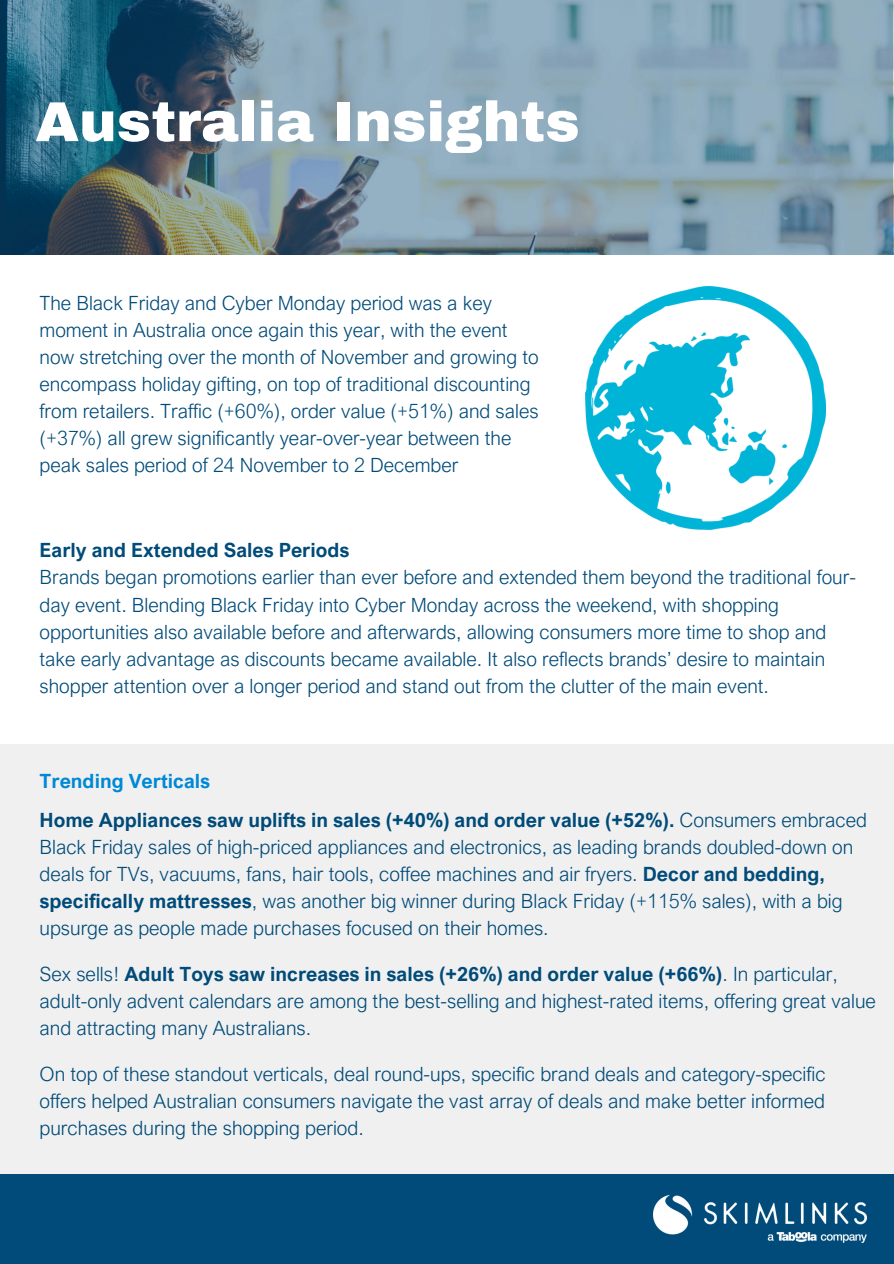
<style>
.page{position:relative;width:894px;height:1264px;background:#fff}
.page>*{position:absolute;margin:0;border:0;box-sizing:border-box;transform-origin:0 0}
.t1{font:900 56.25px "Archivo";color:#fff}
.t2{font:300 19.65px/27px "Arial Nova";color:#004b79}
.t3{font:700 19.65px "Arial Nova";color:#004b79}
.t4{font:700 19.65px "Arial Nova";color:#0088d7}
.s1{font-weight:700}
</style>
<div class="page">
<div style="left:0;top:744px;width:893px;height:430px;background:#f0f0f0"></div>
<div style="left:0;top:1174px;width:893px;height:89px;background:#004b79"></div>
<img style="left:653px;top:1195px;width:212px;height:47px">
<img style="left:585px;top:286px;width:240px;height:243px">
<svg style="left:0;top:0;width:893px;height:254px;background:#718fa0"></svg>
<p class="t1" style="left:35px;top:92px;width:545px">Australia Insights</p>
<p class="t2" style="left:40px;top:289px;width:500px">The Black Friday and Cyber Monday period was a key moment in Australia once again this year, with the event now stretching over the month of November and growing to encompass holiday gifting, on top of traditional discounting from retailers. Traffic (+60%), order value (+51%) and sales (+37%) all grew significantly year-over-year between the peak sales period of 24 November to 2 December</p>
<h2 class="t3" style="left:40px;top:537px;width:311px">Early and Extended Sales Periods</h2>
<p class="t2" style="left:40px;top:563px;width:817px">Brands began promotions earlier than ever before and extended them beyond the traditional four&shy;day event. Blending Black Friday into Cyber Monday across the weekend, with shopping opportunities also available before and afterwards, allowing consumers more time to shop and take early advantage as discounts became available. It also reflects brands’ desire to maintain shopper attention over a longer period and stand out from the clutter of the main event.</p>
<p class="t4" style="left:40px;top:768px;width:172px">Trending Verticals</p>
<h1 class="t2" style="left:40px;top:806px;width:828px"><span class="s1">Home Appliances saw uplifts in sales (+40%) and order value (+52%).</span> Consumers embraced Black Friday sales of high-priced appliances and electronics, as leading brands doubled-down on deals for TVs, vacuums, fans, hair tools, coffee machines and air fryers. <span class="s1">Decor and bedding, specifically mattresses</span>, was another big winner during Black Friday (+115% sales), with a big upsurge as people made purchases focused on their homes.</h1>
<p class="t2" style="left:40px;top:959px;width:837px">Sex sells! <span class="s1">Adult Toys saw increases in sales (+26%) and order value (+66%)</span>. In particular, adult-only advent calendars are among the best-selling and highest-rated items, offering great value and attracting many Australians.</p>
<p class="t2" style="left:40px;top:1059px;width:787px;text-align:justify">On top of these standout verticals, deal round-ups, specific brand deals and category-specific offers helped Australian consumers navigate the vast array of deals and make better informed purchases during the shopping period.</p>
</div>
